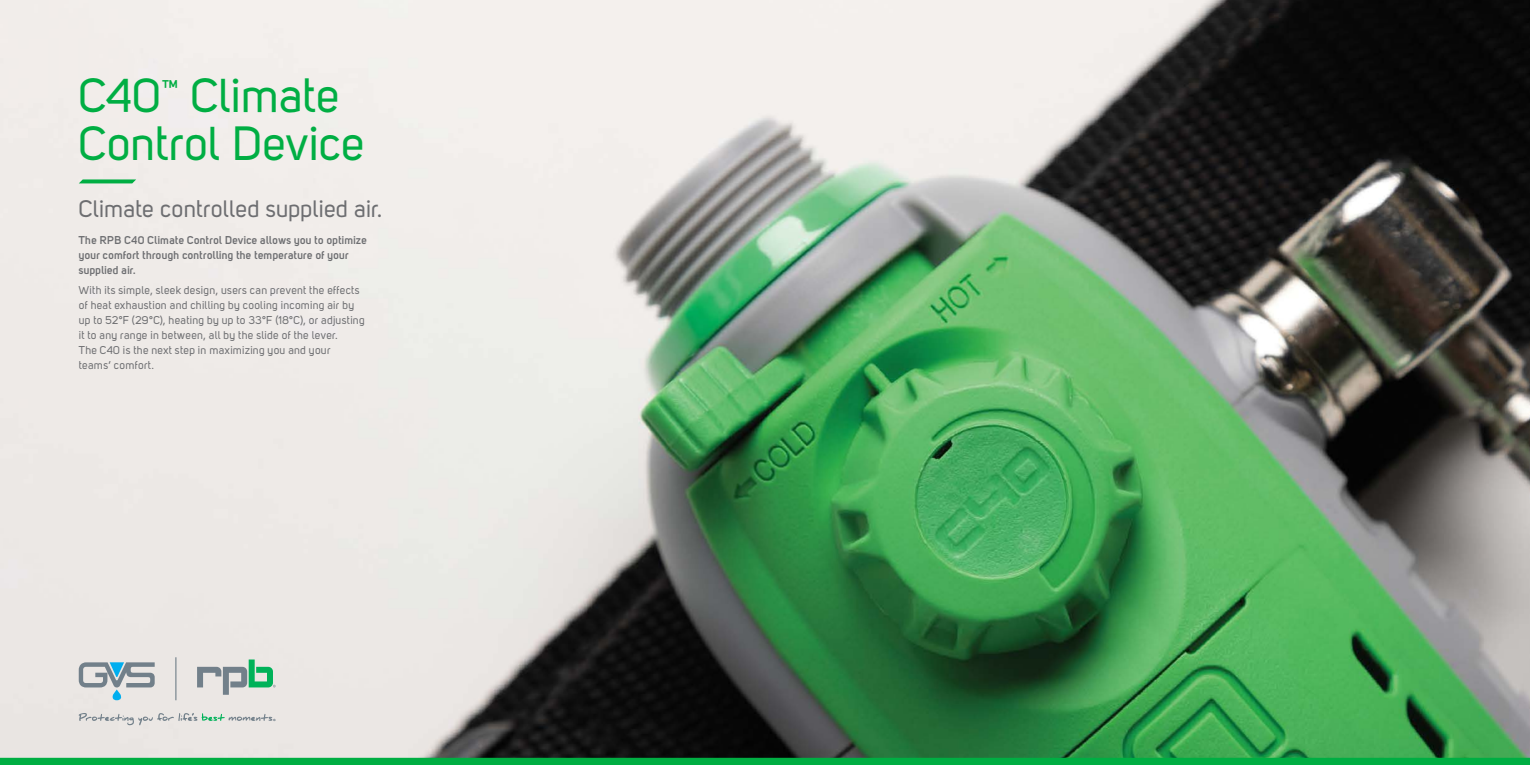
<style>
.page{position:relative;width:1530px;height:765px;background:#fff}
.page>*{position:absolute;margin:0;border:0;box-sizing:border-box;transform-origin:0 0}
.t1{font:47.5px/47.5px "Uni Sans Regular";color:#00ae43}
.t2{font:23.75px "Uni Sans Regular";letter-spacing:.005em;color:#6d6e71}
.t3{font:19.62px "Uni Sans Regular";color:#00ae43}
.t4{font:11.25px/15px "Uni Sans Regular";letter-spacing:.02em;color:#6d6e71}
.t5{font:700 11.25px/15px "Uni Sans Semi";letter-spacing:.015em;color:#6d6e71}
</style>
<div class="page">
<img style="left:0;top:0;width:1530px;height:758px">
<svg style="left:79px;top:179px;width:57px;height:4px"></svg>
<div style="left:0;top:758px;width:1530px;height:7px;background:#00ae43"></div>
<svg style="left:79px;top:657px;width:197px;height:68px;background:#ccd4d0"></svg>
<h1 class="t1" style="left:79px;top:72px;width:288px;text-indent:112px">Climate<br>Control Device</h1>
<h2 class="t2" style="left:79px;top:195px;width:305px">Climate controlled supplied air.</h2>
<p class="t5" style="left:79px;top:232px;width:290px">The RPB C40 Climate Control Device allows you to optimize your comfort through controlling the temperature of your supplied air.</p>
<p class="t4" style="left:79px;top:283px;width:287px">With its simple, sleek design, users can prevent the effects of heat exhaustion and chilling by cooling incoming air by up to 52°F (29°C), heating by up to 33°F (18°C), or adjusting it to any range in between, all by the slide of the lever.<br>The C40 is the next step in maximizing you and your teams’ comfort.</p>
<h1 class="t1" style="left:79px;top:72px;width:84px">C40</h1>
<h3 class="t3" style="left:162px;top:75px;width:18px">™</h3>
</div>
